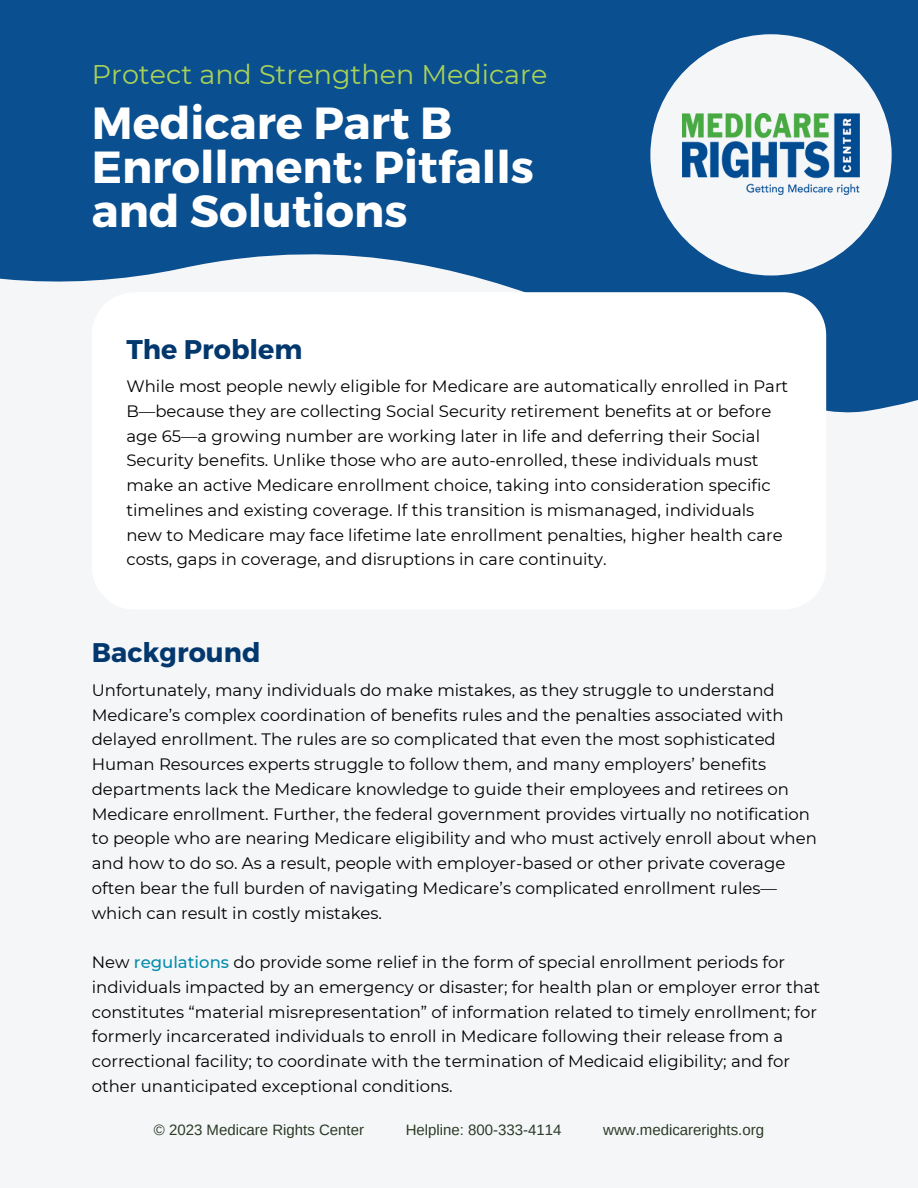
<style>
.page{position:relative;width:918px;height:1188px;background:#f5f6f8}
.page>*{position:absolute;margin:0;border:0;box-sizing:border-box;transform-origin:0 0}
.t1{font:700 45px/43.8px "Montserrat";color:#fff}
.t2{font:27px "Montserrat";color:#a8d159}
.t3{font:700 27px "Montserrat";color:#03386e}
.t4{font:16.5px/24.8px "Montserrat";color:#000}
.t5{font:15px "Arimo";color:#2c3b27}
.s1{font-weight:500;color:#038cad}
</style>
<div class="page">
<svg style="left:0;top:0;width:918px;height:413px;background:#216099"></svg>
<div style="left:92px;top:292px;width:734px;height:121px;background:#fff"></div>
<svg style="left:650px;top:34px;width:242px;height:242px"></svg>
<img style="left:682px;top:114px;width:178px;height:81px">
<h2 class="t2" style="left:92px;top:58px;width:457px">Protect and Strengthen Medicare</h2>
<h1 class="t1" style="left:92px;top:99px;width:444px">Medicare Part B<br>Enrollment: Pitfalls and Solutions</h1>
<h2 class="t3" style="left:126px;top:332px;width:178px">The Problem</h2>
<p class="t4" style="left:126px;top:374px;width:663px">While most people newly eligible for Medicare are automatically enrolled in Part B—because they are collecting Social Security retirement benefits at or before age 65—a growing number are working later in life and deferring their Social Security benefits. Unlike those who are auto-enrolled, these individuals must make an active Medicare enrollment choice, taking into consideration specific timelines and existing coverage. If this transition is mismanaged, individuals new to Medicare may face lifetime late enrollment penalties, higher health care costs, gaps in coverage, and disruptions in care continuity.</p>
<h2 class="t3" style="left:92px;top:635px;width:170px">Background</h2>
<p class="t4" style="left:92px;top:678px;width:727px">Unfortunately, many individuals do make mistakes, as they struggle to understand Medicare’s complex coordination of benefits rules and the penalties associated with delayed enrollment. The rules are so complicated that even the most sophisticated Human Resources experts struggle to follow them, and many employers’ benefits departments lack the Medicare knowledge to guide their employees and retirees on Medicare enrollment. Further, the federal government provides virtually no notification to people who are nearing Medicare eligibility and who must actively enroll about when and how to do so. As a result, people with employer-based or other private coverage often bear the full burden of navigating Medicare’s complicated enrollment rules— which can result in costly mistakes.</p>
<p class="t4" style="left:92px;top:950px;width:730px">New <span class="s1">regulations</span> do provide some relief in the form of special enrollment periods for individuals impacted by an emergency or disaster; for health plan or employer error that constitutes “material misrepresentation” of information related to timely enrollment; for formerly incarcerated individuals to enroll in Medicare following their release from a correctional facility; to coordinate with the termination of Medicaid eligibility; and for other unanticipated exceptional conditions.</p>
<p class="t5" style="left:154px;top:1122px;width:212px">© 2023 Medicare Rights Center</p>
<p class="t5" style="left:406px;top:1122px;width:157px">Helpline: 800-333-4114</p>
<p class="t5" style="left:603px;top:1122px;width:162px">www.medicarerights.org</p>
</div>
